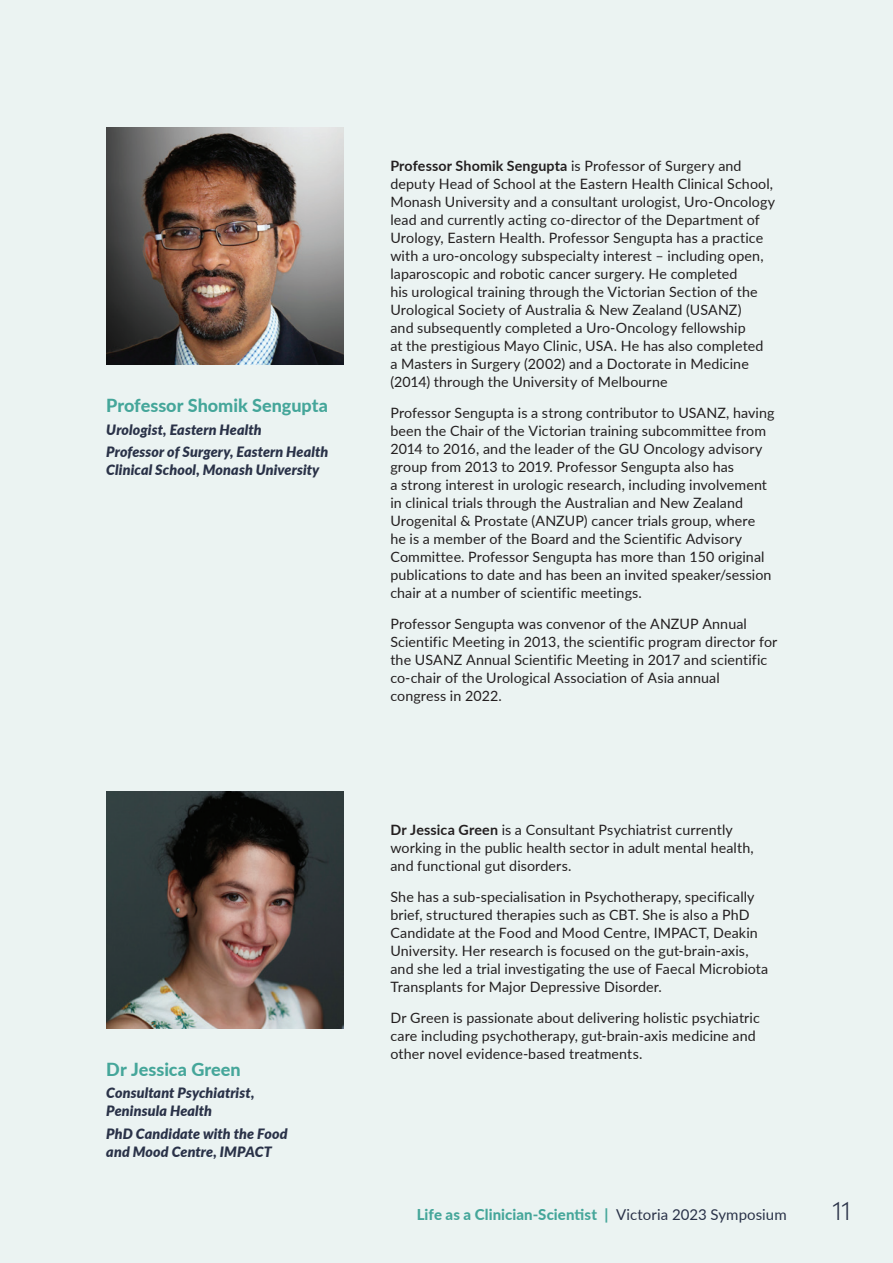
<style>
.page{position:relative;width:893px;height:1263px;background:#ebf3f2}
.page>*{position:absolute;margin:0;border:0;box-sizing:border-box;transform-origin:0 0}
.t1{font:300 24px "Ofelia Text";color:#2a3248}
.t2{font:900 18px "Lato";color:#45a69a}
.t3{font:900 15px "Lato";letter-spacing:.005em;color:#45a69a}
.t4{font:14.25px/18px "Lato";letter-spacing:.01em;color:#231f20}
.t5{font:italic 900 14.25px/18px "Lato";letter-spacing:.005em;color:#2a3248}
.s1{font-weight:700}
.s2{font-weight:400;color:#2a3248}
</style>
<div class="page">
<img style="left:106px;top:791px;width:238px;height:238px">
<img style="left:106px;top:128px;width:238px;height:237px">
<p class="t2" style="left:106px;top:392px;width:223px">Professor Shomik Sengupta</p>
<p class="t5" style="left:106px;top:418px;width:224px;line-height:22.2px">Urologist, Eastern Health<br>Professor of Surgery, Eastern Health</p>
<p class="t5" style="left:106px;top:460px;width:215px">Clinical School, Monash University</p>
<p class="t2" style="left:106px;top:1056px;width:136px">Dr Jessica Green</p>
<p class="t5" style="left:106px;top:1083px;width:150px">Consultant Psychiatrist,<br>Peninsula Health</p>
<p class="t5" style="left:106px;top:1124px;width:183px">PhD Candidate with the Food and Mood Centre, IMPACT</p>
<p class="t4" style="left:390px;top:157px;width:386px"><span class="s1">Professor Shomik Sengupta</span> is Professor of Surgery and deputy Head of School at the Eastern Health Clinical School, Monash University and a consultant urologist, Uro-Oncology lead and currently acting co-director of the Department of Urology, Eastern Health. Professor Sengupta has a practice with a uro-oncology subspecialty interest – including open, laparoscopic and robotic cancer surgery. He completed<br>his urological training through the Victorian Section of the Urological Society of Australia &amp; New Zealand (USANZ)<br>and subsequently completed a Uro-Oncology fellowship<br>at the prestigious Mayo Clinic, USA. He has also completed<br>a Masters in Surgery (2002) and a Doctorate in Medicine (2014) through the University of Melbourne</p>
<p class="t4" style="left:390px;top:403px;width:386px">Professor Sengupta is a strong contributor to USANZ, having been the Chair of the Victorian training subcommittee from 2014 to 2016, and the leader of the GU Oncology advisory group from 2013 to 2019. Professor Sengupta also has<br>a strong interest in urologic research, including involvement in clinical trials through the Australian and New Zealand Urogenital &amp; Prostate (ANZUP) cancer trials group, where<br>he is a member of the Board and the Scientific Advisory Committee. Professor Sengupta has more than 150 original publications to date and has been an invited speaker/session chair at a number of scientific meetings.</p>
<p class="t4" style="left:390px;top:614px;width:389px">Professor Sengupta was convenor of the ANZUP Annual Scientific Meeting in 2013, the scientific program director for the USANZ Annual Scientific Meeting in 2017 and scientific co-chair of the Urological Association of Asia annual congress in 2022.</p>
<p class="t4" style="left:390px;top:820px;width:365px"><span class="s1">Dr Jessica Green</span> is a Consultant Psychiatrist currently working in the public health sector in adult mental health, and functional gut disorders.</p>
<p class="t4" style="left:390px;top:887px;width:379px">She has a sub-specialisation in Psychotherapy, specifically brief, structured therapies such as CBT. She is also a PhD Candidate at the Food and Mood Centre, IMPACT, Deakin University. Her research is focused on the gut-brain-axis, and she led a trial investigating the use of Faecal Microbiota Transplants for Major Depressive Disorder.</p>
<p class="t4" style="left:390px;top:1008px;width:371px">Dr Green is passionate about delivering holistic psychiatric care including psychotherapy, gut-brain-axis medicine and other novel evidence-based treatments.</p>
<p class="t3" style="left:417px;top:1204px;width:371px">Life as a Clinician-Scientist | <span class="s2">Victoria 2023 Symposium</span></p>
<h1 class="t1" style="left:832px;top:1193px;width:19px">11</h1>
</div>
